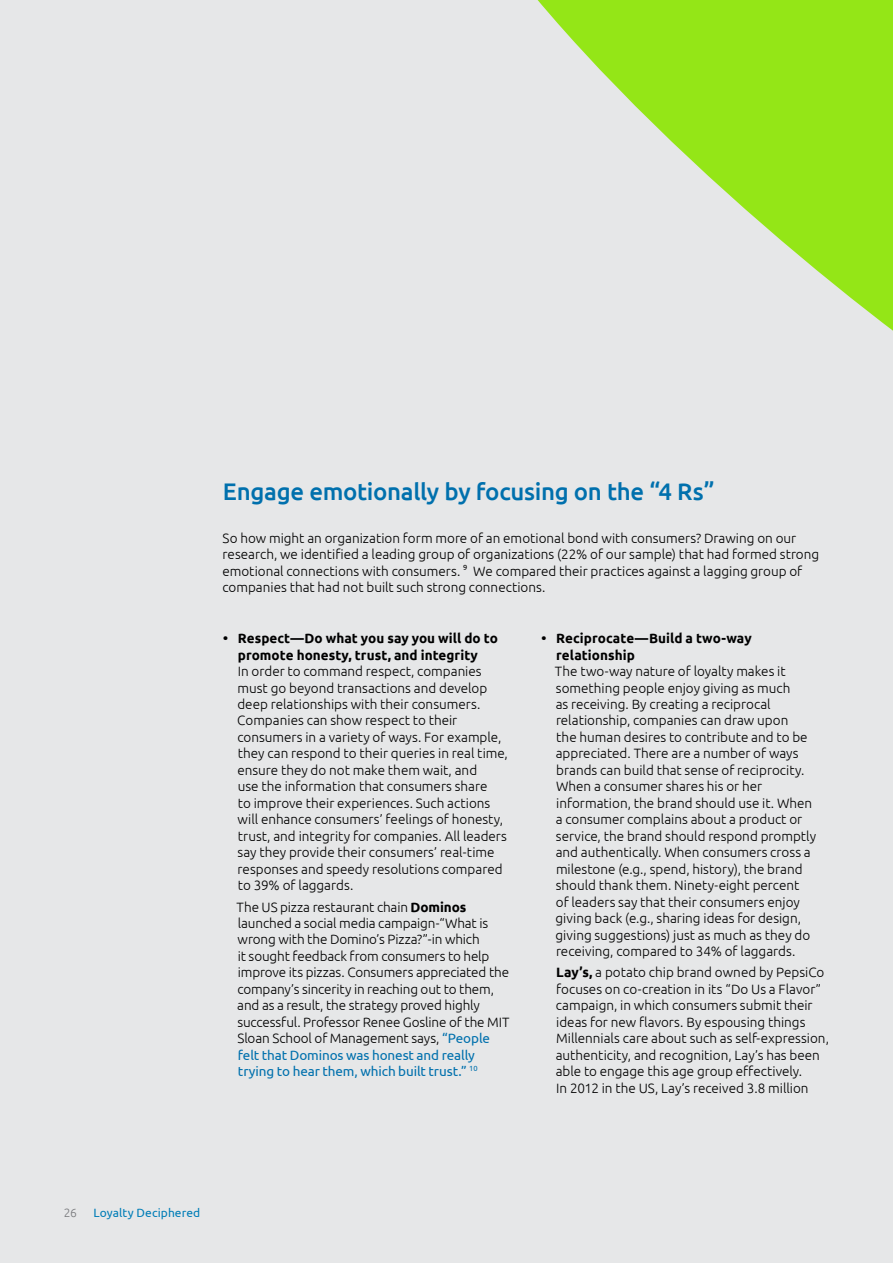
<style>
.page{position:relative;width:893px;height:1263px;background:#e6e7e8}
.page>*{position:absolute;margin:0;border:0;box-sizing:border-box;transform-origin:0 0}
.t1{font:500 24px "Ubuntu";letter-spacing:-.015em;color:#0070ad}
.t2{font:300 13.5px/16.5px "Ubuntu";color:#000}
.t3{font:700 13.5px/16.5px "Ubuntu";letter-spacing:.005em;color:#000;text-align:center}
.t4{font:12px "Ubuntu";letter-spacing:.005em;color:#007db7}
.t5{font:300 12px "Ubuntu";color:#77787b}
.s1{font-weight:700}
.s2{font-weight:400;color:#0070ad}
</style>
<div class="page">
<svg style="left:537px;top:0;width:356px;height:331px;fill:#94e617"></svg>
<h1 class="t1" style="left:223px;top:476px;width:493px">Engage emotionally by focusing on the “4 Rs”</h1>
<p class="t2" style="left:222px;top:529px;width:598px">So how might an organization form more of an emotional bond with consumers? Drawing on our research, we identified a leading group of organizations (22% of our sample) that had formed strong emotional connections with consumers. <sup>9</sup> We compared their practices against a lagging group of companies that had not built such strong connections.</p>
<p class="t3" style="left:223px;top:630px;width:276px">• Respect—Do what you say you will do to promote honesty, trust, and integrity</p>
<p class="t2" style="left:237px;top:663px;width:272px">In order to command respect, companies must go beyond transactions and develop deep relationships with their consumers.<br>Companies can show respect to their consumers in a variety of ways. For example, they can respond to their queries in real time, ensure they do not make them wait, and<br>use the information that consumers share<br>to improve their experiences. Such actions will enhance consumers’ feelings of honesty, trust, and integrity for companies. All leaders say they provide their consumers’ real-time responses and speedy resolutions compared to 39% of laggards.</p>
<p class="t2" style="left:237px;top:898px;width:275px">The US pizza restaurant chain <span class="s1">Dominos </span>launched a social media campaign-“What is wrong with the Domino’s Pizza?”-in which<br>it sought feedback from consumers to help improve its pizzas. Consumers appreciated the company’s sincerity in reaching out to them, and as a result, the strategy proved highly successful. Professor Renee Gosline of the MIT Sloan School of Management says, <span class="s2">“People felt that Dominos was honest and really trying to hear them, which built trust.”</span> <sup>10</sup></p>
<p class="t3" style="left:556px;top:630px;width:197px;text-align:left;text-indent:-15px">• Reciprocate—Build a two-way relationship</p>
<p class="t2" style="left:555px;top:663px;width:263px">The two-way nature of loyalty makes it something people enjoy giving as much<br>as receiving. By creating a reciprocal relationship, companies can draw upon<br>the human desires to contribute and to be appreciated. There are a number of ways brands can build that sense of reciprocity.<br>When a consumer shares his or her information, the brand should use it. When a consumer complains about a product or service, the brand should respond promptly and authentically. When consumers cross a milestone (e.g., spend, history), the brand should thank them. Ninety-eight percent<br>of leaders say that their consumers enjoy giving back (e.g., sharing ideas for design, giving suggestions) just as much as they do receiving, compared to 34% of laggards.</p>
<p class="t2" style="left:556px;top:964px;width:275px"><span class="s1">Lay’s,</span> a potato chip brand owned by PepsiCo focuses on co-creation in its “Do Us a Flavor” campaign, in which consumers submit their ideas for new flavors. By espousing things Millennials care about such as self-expression, authenticity, and recognition, Lay’s has been able to engage this age group effectively.<br>In 2012 in the US, Lay’s received 3.8 million</p>
<p class="t5" style="left:64px;top:1205px;width:15px">26</p>
<p class="t4" style="left:94px;top:1205px;width:108px">Loyalty Deciphered</p>
</div>
